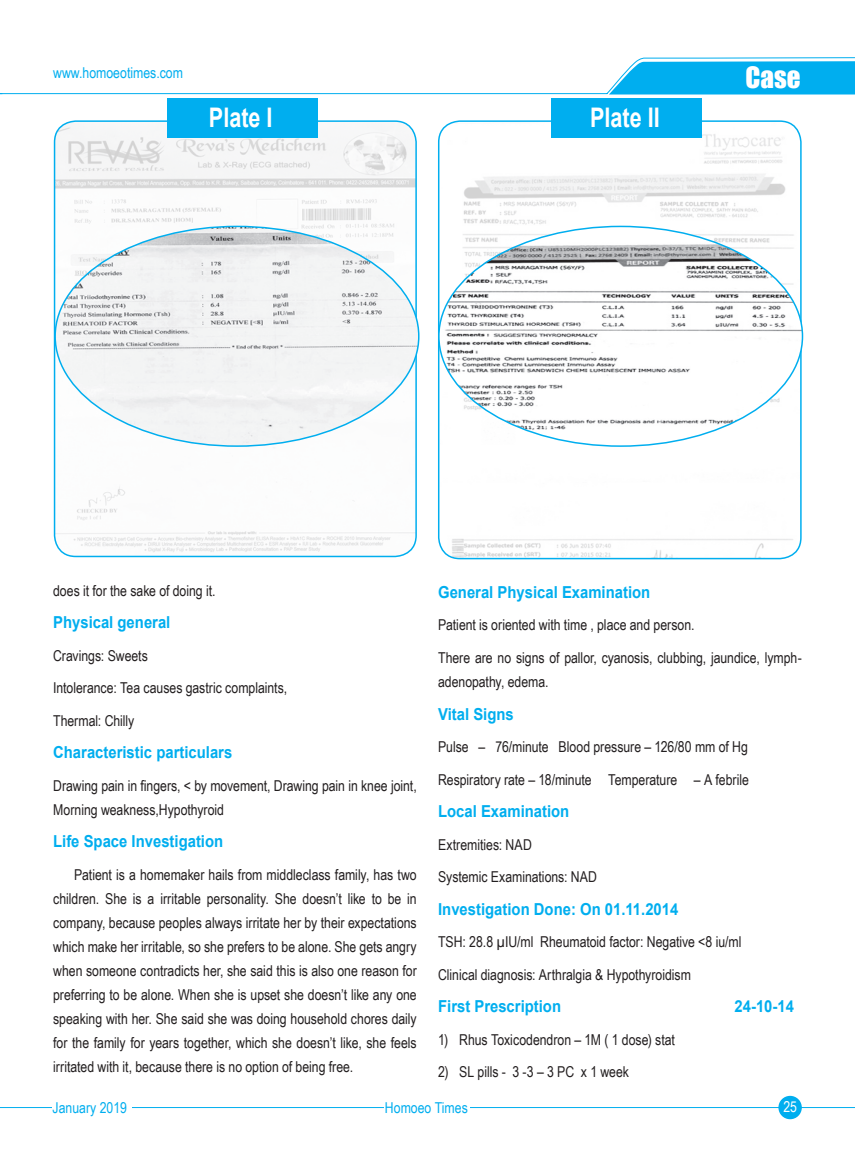
<style>
.page{position:relative;width:855px;height:1174px;background:#fff}
.page>*{position:absolute;margin:0;border:0;box-sizing:border-box;transform-origin:0 0}
.Heading{font:700 27px "Arial";color:#fff;scale:.8 1}
.t1{font:27px "Impact";color:#fff}
.t2{font:700 16.5px "Arial";color:#00aeef;scale:.9 1}
.t3{font:15px/24px "Arial Narrow";color:#231f20}
.t4{font:15px "Arial Narrow";color:#00aeef}
.t5{font:15px "Arial Narrow";color:#fff}
</style>
<div class="page">
<svg style="left:0;top:57px;width:855px;height:37px"></svg>
<div style="left:779px;top:1096px;width:22px;height:22px;background:#00aeef;border-radius:50%"></div>
<div style="left:778px;top:1095px;width:23px;height:24px;border:2px solid #00aeef;border-radius:50%"></div>
<hr style="left:0;top:1107px;width:855px;height:1px;background:#00aeef">
<div style="left:53px;top:1102px;width:79px;height:17px;background:#fff"></div>
<div style="left:385px;top:1101px;width:85px;height:14px;background:#fff"></div>
<img style="left:55px;top:123px;width:361px;height:433px">
<img style="left:439px;top:121px;width:362px;height:437px">
<div style="left:166px;top:98px;width:151px;height:39px;background:#00aeef"></div>
<div style="left:550px;top:98px;width:151px;height:39px;background:#00aeef"></div>
<img style="left:55px;top:226px;width:364px;height:220px">
<img style="left:439px;top:226px;width:363px;height:220px">
<p class="t4" style="left:53px;top:61px;width:131px">www.homoeotimes.com</p>
<p class="Heading" style="left:209px;top:99px;width:81px">Plate I</p>
<p class="Heading" style="left:590px;top:99px;width:89px">Plate II</p>
<p class="t1" style="left:745px;top:56px;width:57px">CASE</p>
<p class="t3" style="left:53px;top:578px;width:164px">does it for the sake of doing it.</p>
<p class="t2" style="left:53px;top:611px;width:132px">Physical general</p>
<p class="t3" style="left:53px;top:638px;width:235px;line-height:32.5px">Cravings: Sweets<br>Intolerance: Tea causes gastric complaints,<br>Thermal: Chilly</p>
<p class="t2" style="left:53px;top:741px;width:200px">Characteristic particulars</p>
<p class="t3" style="left:53px;top:773px;width:365px">Drawing pain in fingers, &lt; by movement, Drawing pain in knee joint,<br>Morning weakness,Hypothyroid</p>
<p class="t2" style="left:53px;top:830px;width:190px">Life Space Investigation</p>
<p class="t3" style="left:53px;top:862px;width:365px;text-align:justify;text-indent:21px">Patient is a homemaker hails from middleclass family, has two children. She is a irritable personality. She doesn’t like to be in company, because peoples always irritate her by their expectations which make her irritable, so she prefers to be alone. She gets angry when someone contradicts her, she said this is also one reason for preferring to be alone. When she is upset she doesn’t like any one speaking with her. She said she was doing household chores daily for the family for years together, which she doesn’t like, she feels irritated with it, because there is no option of being free.</p>
<p class="t2" style="left:438px;top:581px;width:237px">General Physical Examination</p>
<p class="t3" style="left:438px;top:608px;width:365px;line-height:32.5px">Patient is oriented with time , place and person.<br>There are no signs of pallor, cyanosis, clubbing, jaundice, lymph-</p>
<p class="t3" style="left:438px;top:669px;width:112px">adenopathy, edema.</p>
<p class="t2" style="left:438px;top:703px;width:86px">Vital Signs</p>
<p class="t3" style="left:438px;top:730px;width:312px;line-height:32.5px">Pulse – 76/minute Blood pressure – 126/80 mm of Hg<br>Respiratory rate – 18/minute Temperature – A febrile</p>
<p class="t2" style="left:438px;top:800px;width:147px">Local Examination</p>
<p class="t3" style="left:438px;top:827px;width:160px;line-height:32.5px">Extremities: NAD<br>Systemic Examinations: NAD</p>
<p class="t2" style="left:438px;top:898px;width:268px">Investigation Done: On 01.11.2014</p>
<p class="t3" style="left:438px;top:925px;width:305px;line-height:32.5px">TSH: 28.8 µIU/ml Rheumatoid factor: Negative &lt;8 iu/ml<br>Clinical diagnosis: Arthralgia &amp; Hypothyroidism</p>
<p class="t2" style="left:438px;top:995px;width:138px">First Prescription</p>
<p class="t2" style="left:734px;top:995px;width:68px">24-10-14</p>
<p class="t3" style="left:438px;top:1026px;width:238px">1) Rhus Toxicodendron – 1M ( 1 dose) stat</p>
<p class="t3" style="left:438px;top:1059px;width:192px">2) SL pills - 3 -3 – 3 PC x 1 week</p>
<p class="t4" style="left:53px;top:1096px;width:76px">January 2019</p>
<p class="t4" style="left:385px;top:1096px;width:84px">Homoeo Times</p>
<p class="t5" style="left:783px;top:1095px;width:15px">25</p>
</div>
